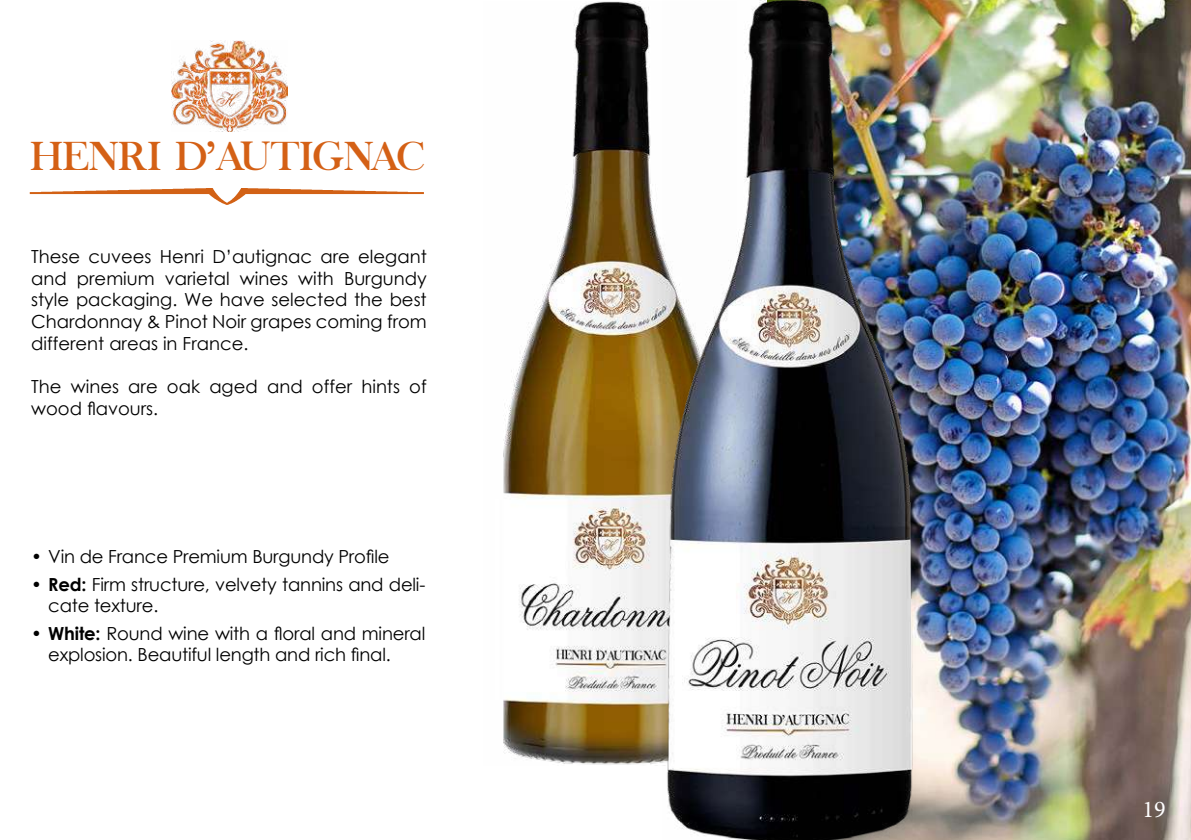
<style>
.page{position:relative;width:1191px;height:840px;background:#fff}
.page>*{position:absolute;margin:0;border:0;box-sizing:border-box;transform-origin:0 0}
.t1{font:40px "Chapaza";color:#d46015}
.t2{font:24px "Minion Pro";color:#fff}
.t3{font:18px/21.6px "Century Gothic";letter-spacing:-.01em;color:#000}
.s1{font-weight:700}
</style>
<div class="page">
<img style="left:503px;top:2px;width:159px;height:763px">
<img style="left:767px;top:0;width:424px;height:839px">
<img style="left:662px;top:1px;width:253px;height:838px">
<svg style="left:30px;top:188px;width:394px;height:17px"></svg>
<img style="left:172px;top:40px;width:116px;height:92px">
<h1 class="t1" style="left:31px;top:133px;width:396px">HENRI D’AUTIGNAC</h1>
<p class="t3" style="left:31px;top:245px;width:397px;text-align:justify">These cuvees Henri D’autignac are elegant and premium varietal wines with Burgundy style packaging. We have selected the best Chardonnay &amp; Pinot Noir grapes coming from different areas in France.</p>
<p class="t3" style="left:31px;top:375px;width:397px">The wines are oak aged and offer hints of wood flavours.</p>
<p class="t3" style="left:31px;top:545px;width:360px">• Vin de France Premium Burgundy Profile</p>
<p class="t3" style="left:48px;top:573px;width:379px;text-indent:-17px"><span class="s1">• Red:</span> Firm structure, velvety tannins and deli&shy;cate texture.</p>
<p class="t3" style="left:48px;top:621px;width:379px;text-indent:-17px"><span class="s1">• White:</span> Round wine with a floral and mineral explosion. Beautiful length and rich final.</p>
<h2 class="t2" style="left:1142px;top:792px;width:25px">19</h2>
</div>
